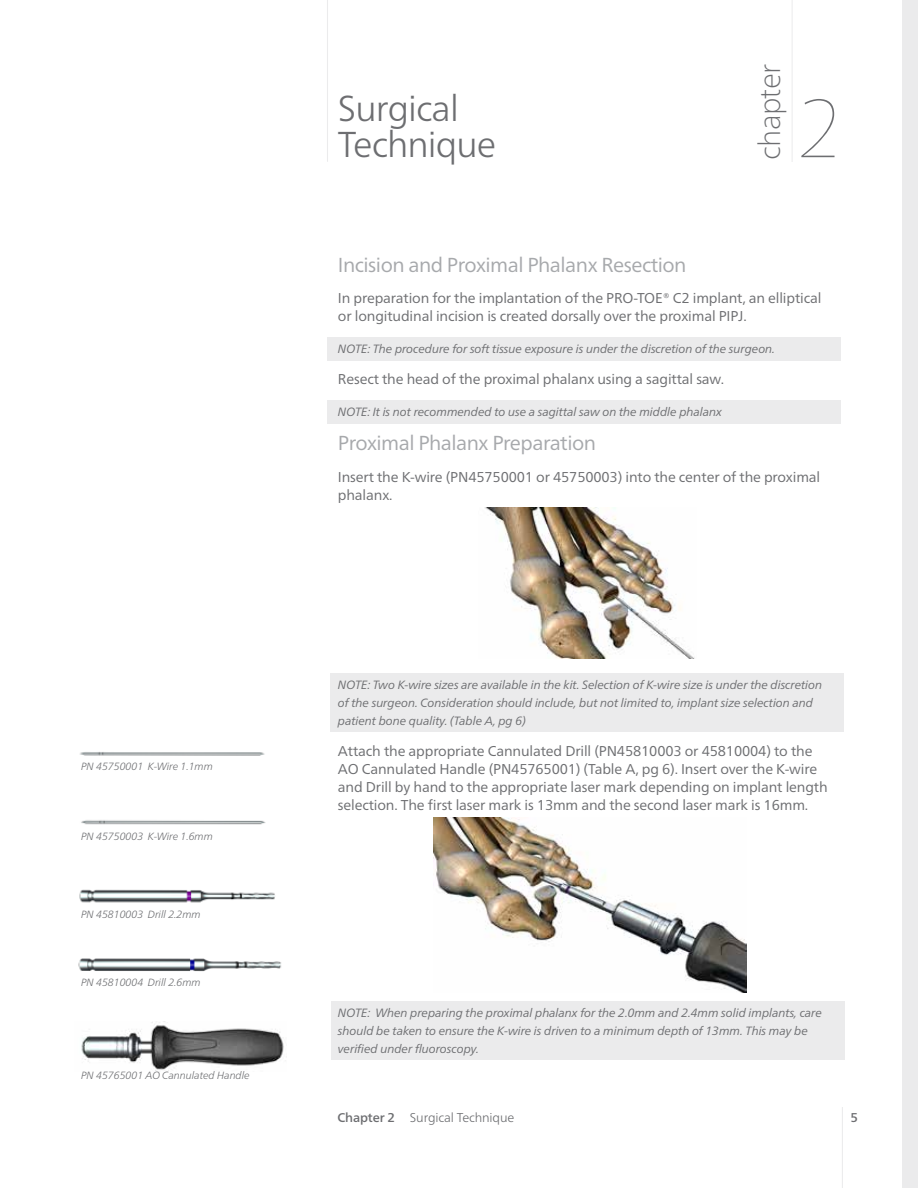
<style>
.page{position:relative;width:918px;height:1188px;background:#fff}
.page>*{position:absolute;margin:0;border:0;box-sizing:border-box;transform-origin:0 0}
.t1{font:200 82.5px "Frutiger Neue LT Pro";color:#6d6e71}
.t2{font:300 36px/36px "Frutiger Neue LT Pro";letter-spacing:-.025em;color:#6d6e71}
.t3{font:100 30px "Frutiger Neue LT Pro";letter-spacing:-.025em;color:#6d6e71}
.t4{font:20.25px "Frutiger Neue LT Pro";letter-spacing:-.025em;color:#a7a9ac}
.t5{font:14.25px/18px "Frutiger Neue LT Pro";letter-spacing:-.01em;color:#6d6e71}
.t6{font:300 12.75px "Frutiger Neue LT Pro";letter-spacing:-.01em;color:#6d6e71}
.t7{font:500 12.75px "Frutiger Neue LT Pro";color:#6d6e71}
.t8{font:italic 12px/18px "Frutiger Neue LT Pro";letter-spacing:-.01em;color:#6d6e71}
.t9{font:italic 300 10.5px "Frutiger Neue LT Pro";letter-spacing:-.01em;color:#6d6e71}
.s1{font-weight:500}
</style>
<div class="page">
<hr style="left:792px;top:0;width:1px;height:162px;background:#ebebec">
<hr style="left:842px;top:1107px;width:1px;height:81px;background:#ebebec">
<div style="left:902px;top:0;width:16px;height:1188px;background:#ebebec"></div>
<hr style="left:327px;top:0;width:1px;height:162px;background:#ebebec">
<img style="left:434px;top:817px;width:312px;height:176px">
<img style="left:485px;top:508px;width:210px;height:151px">
<div style="left:331px;top:1001px;width:514px;height:58px;background:#ebebec"></div>
<div style="left:327px;top:400px;width:514px;height:23px;background:#ebebec"></div>
<div style="left:327px;top:337px;width:514px;height:24px;background:#ebebec"></div>
<div style="left:330px;top:673px;width:513px;height:58px;background:#ebebec"></div>
<img style="left:80px;top:752px;width:185px;height:4px">
<img style="left:81px;top:820px;width:185px;height:5px">
<img style="left:81px;top:1022px;width:203px;height:49px">
<img style="left:79px;top:889px;width:196px;height:14px">
<img style="left:78px;top:958px;width:204px;height:14px">
<p class="t9" style="left:81px;top:760px;width:133px">PN 45750001 K-Wire 1.1mm</p>
<p class="t9" style="left:81px;top:830px;width:133px">PN 45750003 K-Wire 1.6mm</p>
<p class="t9" style="left:81px;top:908px;width:121px">PN 45810003 Drill 2.2mm</p>
<p class="t9" style="left:81px;top:976px;width:121px">PN 45810004 Drill 2.6mm</p>
<p class="t9" style="left:81px;top:1069px;width:170px">PN 45765001 AO Cannulated Handle</p>
<h3 class="t3" style="left:751px;top:160px;width:97px;rotate:-90deg">chapter</h3>
<h2 class="t2" style="left:338px;top:90px;width:160px">Surgical<br>Technique</h2>
<h1 class="t1" style="left:796px;top:78px;width:48px">2</h1>
<h2 class="t2" style="left:337px;top:91px;width:139px">Headline<br>Headl ne</h2>
<h1 class="t1" style="left:797px;top:79px;width:48px">1</h1>
<h3 class="t4" style="left:338px;top:253px;width:350px">Incision and Proximal Phalanx Resection</h3>
<p class="t5" style="left:338px;top:289px;width:485px">In preparation for the implantation of the PRO-TOE® C2 implant, an elliptical or longitudinal incision is created dorsally over the proximal PIPJ.</p>
<p class="t8" style="left:338px;top:340px;width:439px">NOTE: The procedure for soft tissue exposure is under the discretion of the surgeon.</p>
<p class="t5" style="left:338px;top:370px;width:388px">Resect the head of the proximal phalanx using a sagittal saw.</p>
<p class="t8" style="left:338px;top:403px;width:385px">NOTE: It is not recommended to use a sagittal saw on the middle phalanx</p>
<h3 class="t4" style="left:338px;top:431px;width:260px">Proximal Phalanx Preparation</h3>
<p class="t5" style="left:338px;top:468px;width:484px">Insert the K-wire (PN45750001 or 45750003) into the center of the proximal phalanx.</p>
<p class="t8" style="left:338px;top:676px;width:486px">NOTE: Two K-wire sizes are available in the kit. Selection of K-wire size is under the discretion of the surgeon. Consideration should include, but not limited to, implant size selection and patient bone quality. (Table A, pg 6)</p>
<p class="t5" style="left:338px;top:742px;width:491px">Attach the appropriate Cannulated Drill (PN45810003 or 45810004) to the AO Cannulated Handle (PN45765001) (Table A, pg 6). Insert over the K-wire and Drill by hand to the appropriate laser mark depending on implant length selection. The first laser mark is 13mm and the second laser mark is 16mm.</p>
<p class="t8" style="left:338px;top:1004px;width:486px">NOTE: When preparing the proximal phalanx for the 2.0mm and 2.4mm solid implants, care should be taken to ensure the K-wire is driven to a minimum depth of 13mm. This may be verified under fluoroscopy.</p>
<p class="t6" style="left:338px;top:1110px;width:186px"><span class="s1">Chapter 2</span> Product Information</p>
<p class="t6" style="left:410px;top:1110px;width:106px">Surgical Technique</p>
<p class="t7" style="left:388px;top:1110px;width:9px">1</p>
<p class="t7" style="left:850px;top:1110px;width:9px">5</p>
</div>
